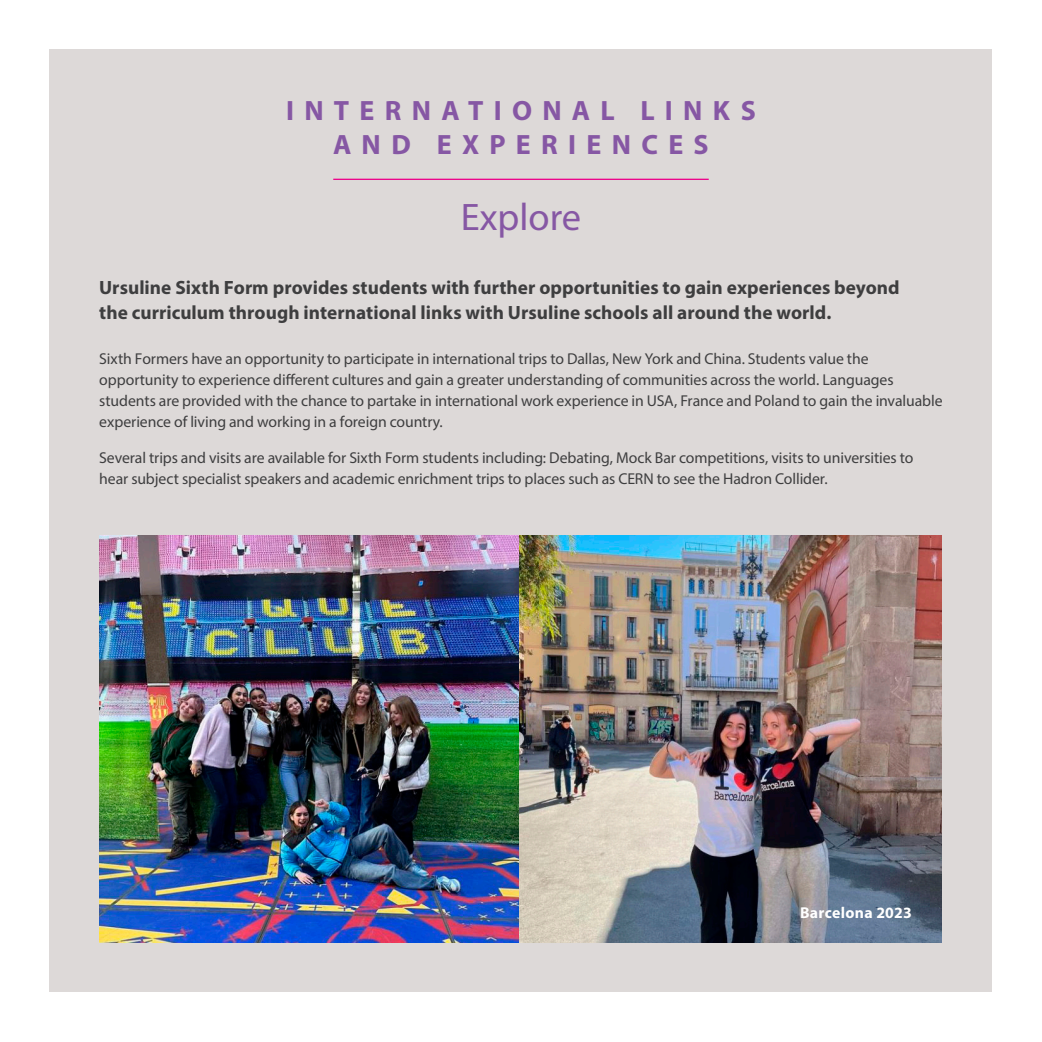
<style>
.page{position:relative;width:1042px;height:1042px;background:#fff}
.page>*{position:absolute;margin:0;border:0;box-sizing:border-box;transform-origin:0 0}
.Heading_-_Purple{font:38.5px "Myriad Pro";color:#8657a4}
.Heading_-_Purple-2{font:700 28px/33.6px "Myriad Pro";letter-spacing:.37em;color:#8657a4;text-align:center}
.Intro_Paragraph{font:700 19.25px/24.5px "Myriad Pro";color:#3e3e3f}
.Body{font:15.75px/21px "Myriad Pro";letter-spacing:-.005em;color:#3e3e3f}
.Heading{font:700 15.75px "Myriad Pro";letter-spacing:.02em;color:#fff}
</style>
<div class="page">
<div style="left:50px;top:50px;width:942px;height:942px;background:#ddd9d8"></div>
<hr style="left:333px;top:179px;width:376px;height:1px;background:#ed028a">
<img style="left:99px;top:535px;width:420px;height:408px">
<img style="left:519px;top:535px;width:423px;height:408px">
<p class="Heading_-_Purple-2" style="left:286px;top:93px;width:471px">INTERNATIONAL LINKS<br>AND EXPERIENCES</p>
<p class="Heading_-_Purple" style="left:461px;top:193px;width:122px">Explore</p>
<p class="Intro_Paragraph" style="left:99px;top:275px;width:802px">Ursuline Sixth Form provides students with further opportunities to gain experiences beyond the curriculum through international links with Ursuline schools all around the world.</p>
<p class="Body" style="left:99px;top:348px;width:845px">Sixth Formers have an opportunity to participate in international trips to Dallas, New York and China. Students value the opportunity to experience different cultures and gain a greater understanding of communities across the world. Languages students are provided with the chance to partake in international work experience in USA, France and Poland to gain the invaluable experience of living and working in a foreign country.</p>
<p class="Body" style="left:99px;top:447px;width:815px">Several trips and visits are available for Sixth Form students including: Debating, Mock Bar competitions, visits to universities to hear subject specialist speakers and academic enrichment trips to places such as CERN to see the Hadron Collider.</p>
<p class="Heading" style="left:800px;top:903px;width:113px">Barcelona 2023</p>
</div>
